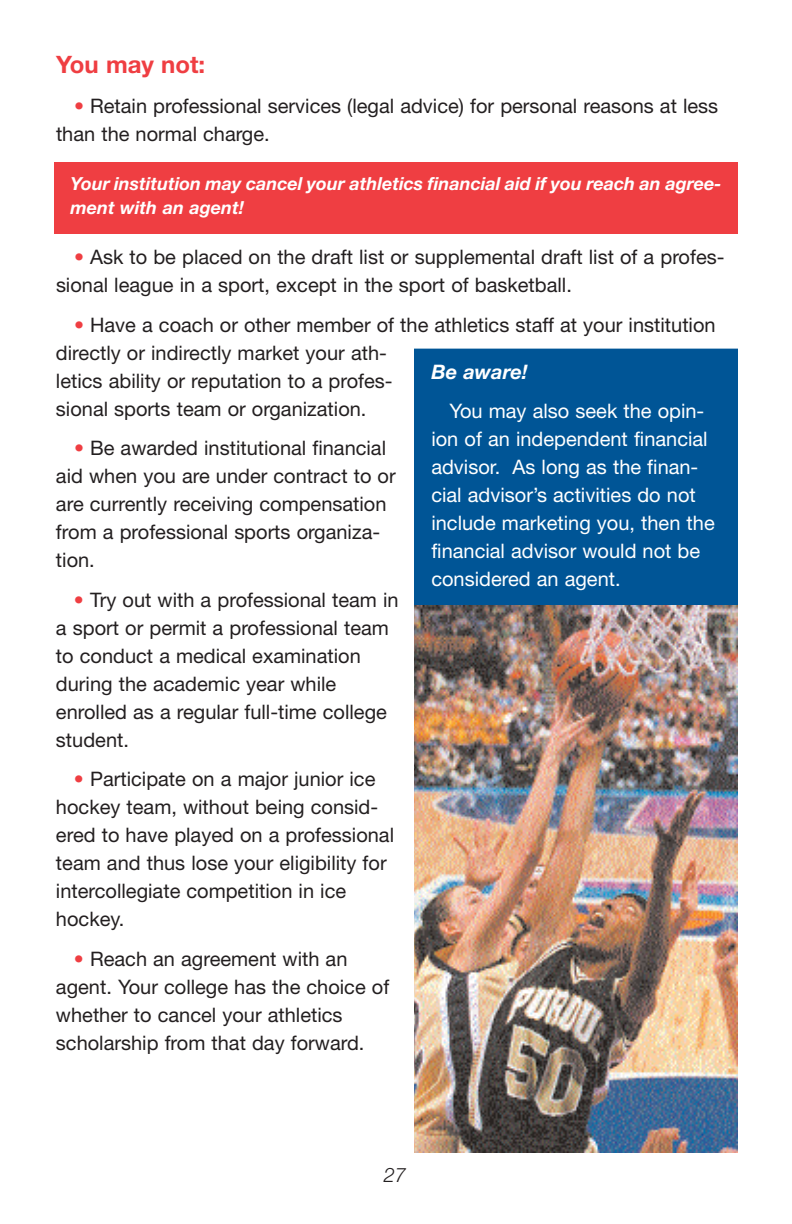
<style>
.page{position:relative;width:792px;height:1224px;background:#fff}
.page>*{position:absolute;margin:0;border:0;box-sizing:border-box;transform-origin:0 0}
.t1{font:700 24px "Helvetica Neue";color:#ef3e42}
.t2{font:20px/28px "Helvetica Neue";color:#231f20}
.t3{font:20px/28px "Helvetica Neue";color:#fff}
.t4{font:italic 700 20px "Helvetica Neue";color:#fff}
.t5{font:italic 300 20px "Helvetica Neue";color:#231f20}
.t6{font:italic 700 18px/24px "Helvetica Neue";color:#fff}
.s1{color:#ef3e42}
</style>
<div class="page">
<div style="left:414px;top:349px;width:324px;height:256px;background:#005596"></div>
<div style="left:54px;top:162px;width:684px;height:72px;background:#ef3e42"></div>
<img style="left:414px;top:605px;width:324px;height:547px">
<p class="t1" style="left:56px;top:56px;width:151px">You may not:</p>
<p class="t2" style="left:56px;top:93px;width:664px;text-indent:18px"><span class="s1">•</span> Retain professional services (legal advice) for personal reasons at less than the normal charge.</p>
<p class="t6" style="left:70px;top:174px;width:653px">Your institution may cancel your athletics financial aid if you reach an agree&shy;ment with an agent!</p>
<p class="t2" style="left:56px;top:245px;width:670px;text-indent:18px"><span class="s1">•</span> Ask to be placed on the draft list or supplemental draft list of a profes&shy;sional league in a sport, except in the sport of basketball.</p>
<p class="t2" style="left:56px;top:313px;width:661px;text-indent:18px"><span class="s1">•</span> Have a coach or other member of the athletics staff at your institution directly or indirectly market your ath-<br>letics ability or reputation to a profes-<br>sional sports team or organization.</p>
<p class="t2" style="left:56px;top:436px;width:341px;text-indent:18px"><span class="s1">•</span> Be awarded institutional financial aid when you are under contract to or are currently receiving compensation from a professional sports organiza&shy;tion.</p>
<p class="t2" style="left:56px;top:588px;width:344px;text-indent:18px"><span class="s1">•</span> Try out with a professional team in a sport or permit a professional team to conduct a medical examination during the academic year while enrolled as a regular full-time college student.</p>
<p class="t2" style="left:56px;top:767px;width:340px;text-indent:18px"><span class="s1">•</span> Participate on a major junior ice hockey team, without being consid&shy;ered to have played on a professional team and thus lose your eligibility for intercollegiate competition in ice hockey.</p>
<p class="t2" style="left:56px;top:947px;width:335px;text-indent:18px"><span class="s1">•</span> Reach an agreement with an agent. Your college has the choice of whether to cancel your athletics scholarship from that day forward.</p>
<p class="t4" style="left:431px;top:364px;width:98px">Be aware!</p>
<p class="t3" style="left:431px;top:399px;width:285px;text-indent:18px">You may also seek the opin&shy;ion of an independent financial advisor. As long as the finan&shy;cial advisor’s activities do not include marketing you, then the financial advisor would not be considered an agent.</p>
<p class="t5" style="left:384px;top:1168px;width:24px">27</p>
</div>
